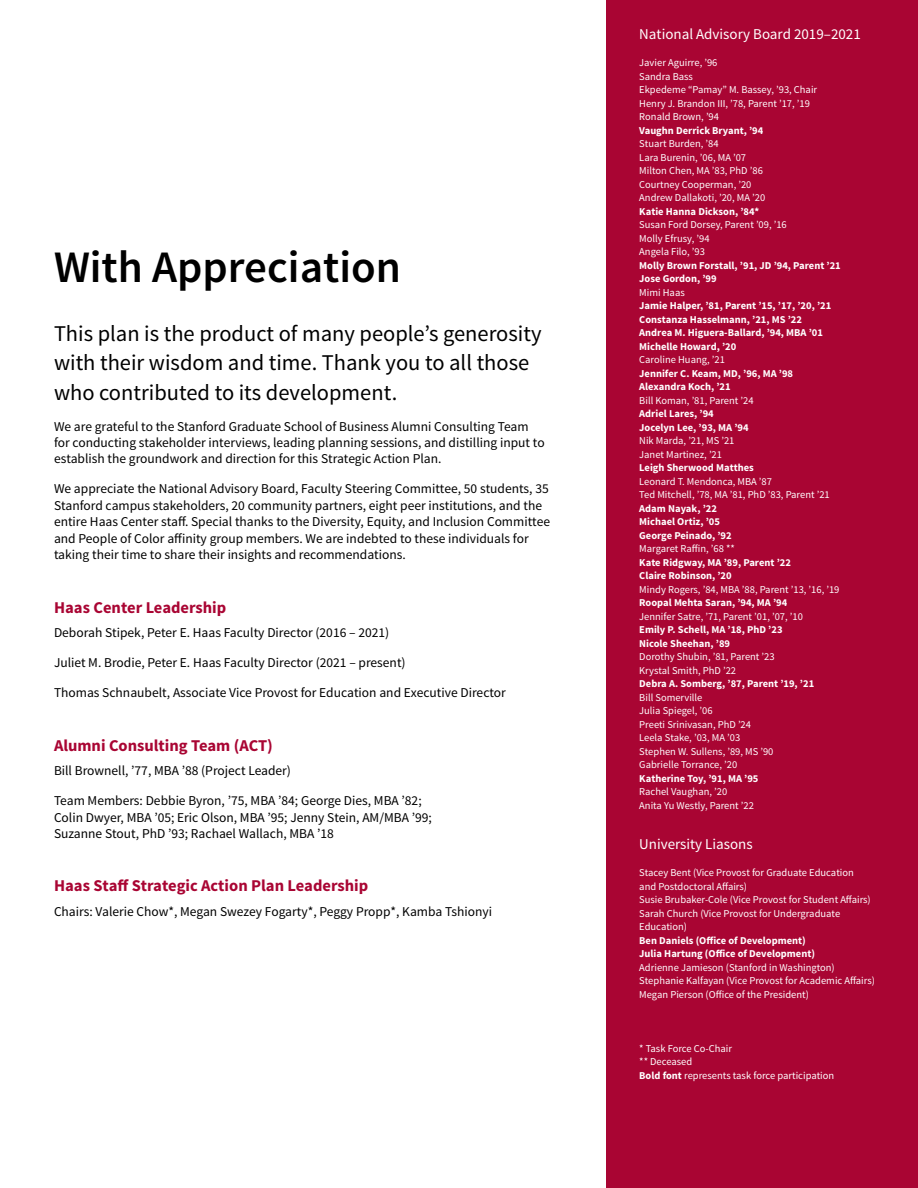
<style>
.page{position:relative;width:918px;height:1188px;background:#fff}
.page>*{position:absolute;margin:0;border:0;box-sizing:border-box;transform-origin:0 0}
.t1{font:600 45px "Source Sans Pro";color:#000}
.t2{font:22.5px/30px "Source Sans Pro";color:#000}
.t3{font:700 16.5px "Source Sans Pro";color:#a90533}
.t4{font:15px "Source Sans Pro";color:#fff}
.t5{font:13.5px/16.5px "Source Sans Pro";color:#000}
.t6{font:10.5px/13.5px "Source Sans Pro";color:#fff}
.t7{font:700 10.5px/13.5px "Source Sans Pro";color:#fff}
.s1{font-weight:700}
</style>
<div class="page">
<div style="left:607px;top:0;width:311px;height:1188px;background:#a90533"></div>
<h1 class="t1" style="left:54px;top:239px;width:349px">With Appreciation</h1>
<h2 class="t2" style="left:54px;top:318px;width:489px">This plan is the product of many people’s generosity with their wisdom and time. Thank you to all those who contributed to its development.</h2>
<p class="t5" style="left:54px;top:418px;width:492px">We are grateful to the Stanford Graduate School of Business Alumni Consulting Team for conducting stakeholder interviews, leading planning sessions, and distilling input to establish the groundwork and direction for this Strategic Action Plan.</p>
<p class="t5" style="left:54px;top:481px;width:498px">We appreciate the National Advisory Board, Faculty Steering Committee, 50 students, 35<br>Stanford campus stakeholders, 20 community partners, eight peer institutions, and the entire Haas Center staff. Special thanks to the Diversity, Equity, and Inclusion Committee and People of Color affinity group members. We are indebted to these individuals for taking their time to share their insights and recommendations.</p>
<h3 class="t3" style="left:54px;top:597px;width:174px">Haas Center Leadership</h3>
<p class="t5" style="left:54px;top:625px;width:337px">Deborah Stipek, Peter E. Haas Faculty Director (2016 – 2021)</p>
<p class="t5" style="left:54px;top:655px;width:353px">Juliet M. Brodie, Peter E. Haas Faculty Director (2021 – present)</p>
<p class="t5" style="left:54px;top:685px;width:453px">Thomas Schnaubelt, Associate Vice Provost for Education and Executive Director</p>
<h3 class="t3" style="left:54px;top:735px;width:220px">Alumni Consulting Team (ACT)</h3>
<p class="t5" style="left:54px;top:763px;width:239px">Bill Brownell, ’77, MBA ’88 (Project Leader)</p>
<p class="t5" style="left:54px;top:793px;width:379px">Team Members: Debbie Byron, ’75, MBA ’84; George Dies, MBA ’82;<br>Colin Dwyer, MBA ’05; Eric Olson, MBA ’95; Jenny Stein, AM/MBA ’99;<br>Suzanne Stout, PhD ’93; Rachael Wallach, MBA ’18</p>
<h3 class="t3" style="left:54px;top:875px;width:316px">Haas Staff Strategic Action Plan Leadership</h3>
<p class="t5" style="left:54px;top:904px;width:440px">Chairs: Valerie Chow*, Megan Swezey Fogarty*, Peggy Propp*, Kamba Tshionyi</p>
<h3 class="t4" style="left:639px;top:25px;width:223px">National Advisory Board 2019–2021</h3>
<p class="t6" style="left:639px;top:56px;width:179px">Javier Aguirre, ’96<br>Sandra Bass<br>Ekpedeme “Pamay” M. Bassey, ’93, Chair<br>Henry J. Brandon III, ’78, Parent ’17, ’19<br>Ronald Brown, ’94</p>
<p class="t7" style="left:639px;top:124px;width:126px">Vaughn Derrick Bryant, ’94</p>
<p class="t6" style="left:639px;top:137px;width:127px">Stuart Burden, ’84<br>Lara Burenin, ’06, MA ’07<br>Milton Chen, MA ’83, PhD ’86<br>Courtney Cooperman, ’20<br>Andrew Dallakoti, ’20, MA ’20</p>
<p class="t7" style="left:639px;top:205px;width:122px">Katie Hanna Dickson, ’84*</p>
<p class="t6" style="left:639px;top:218px;width:149px">Susan Ford Dorsey, Parent ’09, ’16<br>Molly Efrusy, ’94<br>Angela Filo, ’93</p>
<p class="t7" style="left:639px;top:259px;width:203px">Molly Brown Forstall, ’91, JD ’94, Parent ’21<br>Jose Gordon, ’99</p>
<p class="t6" style="left:639px;top:286px;width:47px">Mimi Haas</p>
<p class="t7" style="left:639px;top:300px;width:194px">Jamie Halper, ’81, Parent ’15, ’17, ’20, ’21<br>Constanza Hasselmann, ’21, MS ’22<br>Andrea M. Higuera-Ballard, ’94, MBA ’01<br>Michelle Howard, ’20</p>
<p class="t6" style="left:639px;top:353px;width:87px">Caroline Huang, ’21</p>
<p class="t7" style="left:639px;top:367px;width:155px">Jennifer C. Keam, MD, ’96, MA ’98<br>Alexandra Koch, ’21</p>
<p class="t6" style="left:639px;top:394px;width:116px">Bill Koman, ’81, Parent ’24</p>
<p class="t7" style="left:639px;top:408px;width:111px">Adriel Lares, ’94<br>Jocelyn Lee, ’93, MA ’94</p>
<p class="t6" style="left:639px;top:434px;width:97px">Nik Marda, ’21, MS ’21<br>Janet Martinez, ’21</p>
<p class="t7" style="left:639px;top:462px;width:116px">Leigh Sherwood Matthes</p>
<p class="t6" style="left:639px;top:475px;width:192px">Leonard T. Mendonca, MBA ’87<br>Ted Mitchell, ’78, MA ’81, PhD ’83, Parent ’21</p>
<p class="t7" style="left:639px;top:502px;width:94px">Adam Nayak, ’22<br>Michael Ortiz, ’05<br>George Peinado, ’92</p>
<p class="t6" style="left:639px;top:542px;width:97px">Margaret Raffin, ’68 **</p>
<p class="t7" style="left:639px;top:556px;width:153px">Kate Ridgway, MA ’89, Parent ’22<br>Claire Robinson, ’20</p>
<p class="t6" style="left:639px;top:583px;width:202px">Mindy Rogers, ’84, MBA ’88, Parent ’13, ’16, ’19</p>
<p class="t7" style="left:639px;top:597px;width:150px">Roopal Mehta Saran, ’94, MA ’94</p>
<p class="t6" style="left:639px;top:610px;width:165px">Jennifer Satre, ’71, Parent ’01, ’07, ’10</p>
<p class="t7" style="left:639px;top:624px;width:145px">Emily P. Schell, MA ’18, PhD ’23<br>Nicole Sheehan, ’89</p>
<p class="t6" style="left:639px;top:650px;width:137px">Dorothy Shubin, ’81, Parent ’23<br>Krystal Smith, PhD ’22</p>
<p class="t7" style="left:639px;top:678px;width:176px">Debra A. Somberg, ’87, Parent ’19, ’21</p>
<p class="t6" style="left:639px;top:691px;width:136px">Bill Somerville<br>Julia Spiegel, ’06<br>Preeti Srinivasan, PhD ’24<br>Leela Stake, ’03, MA ’03<br>Stephen W. Sullens, ’89, MS ’90<br>Gabrielle Torrance, ’20</p>
<p class="t7" style="left:639px;top:772px;width:121px">Katherine Toy, ’91, MA ’95</p>
<p class="t6" style="left:639px;top:785px;width:116px">Rachel Vaughan, ’20<br>Anita Yu Westly, Parent ’22</p>
<h3 class="t4" style="left:639px;top:835px;width:115px">University Liasons</h3>
<p class="t6" style="left:639px;top:866px;width:233px">Stacey Bent (Vice Provost for Graduate Education and Postdoctoral Affairs)<br>Susie Brubaker-Cole (Vice Provost for Student Affairs)<br>Sarah Church (Vice Provost for Undergraduate Education)</p>
<p class="t7" style="left:639px;top:934px;width:177px">Ben Daniels (Office of Development)<br>Julia Hartung (Office of Development)</p>
<p class="t6" style="left:639px;top:961px;width:237px">Adrienne Jamieson (Stanford in Washington)<br>Stephanie Kalfayan (Vice Provost for Academic Affairs)<br>Megan Pierson (Office of the President)</p>
<p class="t6" style="left:639px;top:1042px;width:196px">* Task Force Co-Chair<br>** Deceased<br><span class="s1">Bold font</span> represents task force participation</p>
</div>
